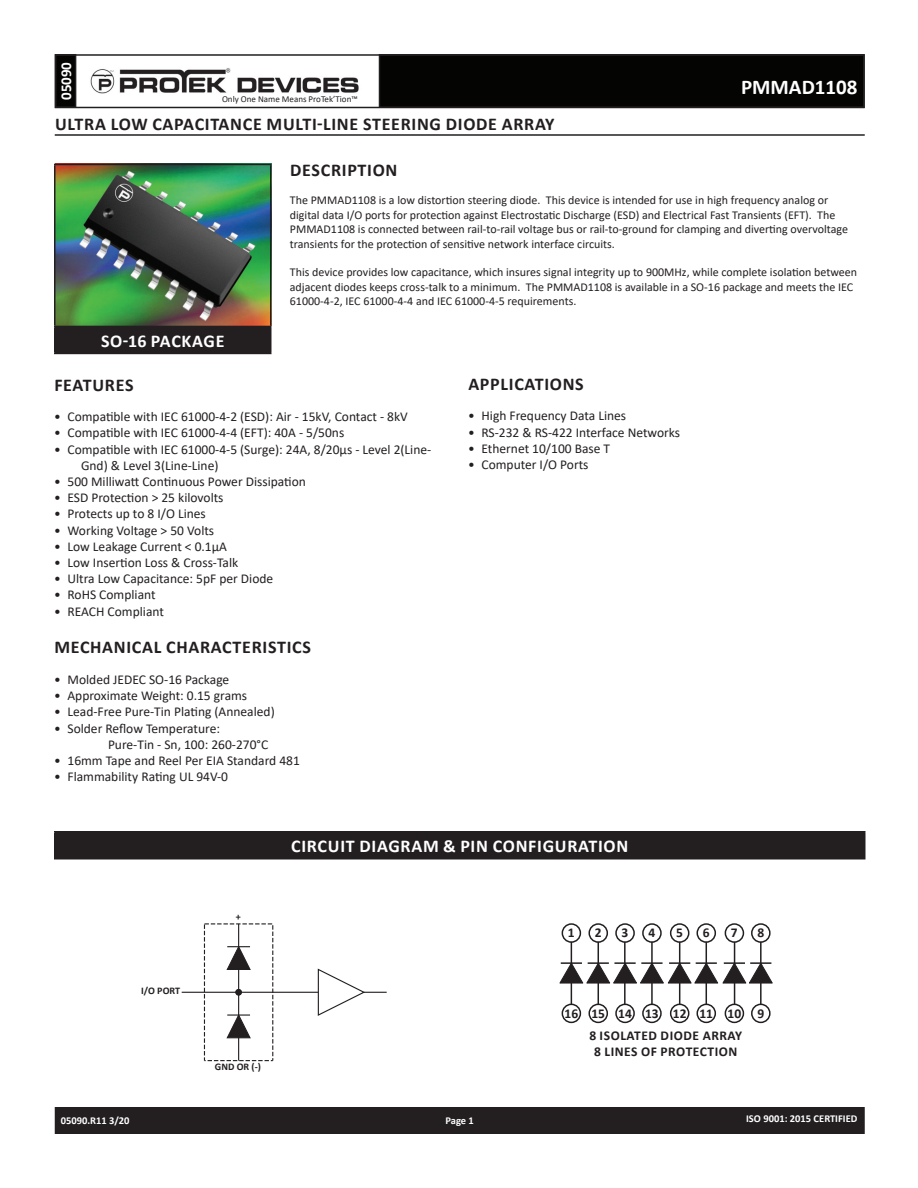
<style>
.page{position:relative;width:918px;height:1188px;background:#fff}
.page>*{position:absolute;margin:0;border:0;box-sizing:border-box;transform-origin:0 0}
.t1{font:700 21px "Calibri";color:#fff}
.t2{font:700 18px "Calibri";letter-spacing:.04em;color:#231f20}
.t3{font:700 18px "Calibri";letter-spacing:.04em;color:#fff}
.t4{font:700 15px "Calibri";color:#fff}
.t5{font:13.5px/16.2px "Calibri";color:#231f20}
.t6{font:700 13.5px "Calibri";color:#231f20}
.t7{font:12px/14.4px "Calibri";color:#231f20}
.t8{font:700 10.5px "Calibri";color:#fff}
.t9{font:700 10.2px "Calibri";color:#231f20}
.t10{font:9px "Calibri";color:#231f20}
</style>
<div class="page">
<div style="left:56px;top:1108px;width:808px;height:25px;background:#231f20"></div>
<div style="left:55px;top:1107px;width:810px;height:27px;border:2px solid #231f20"></div>
<div style="left:56px;top:55px;width:20px;height:52px;background:#040503"></div>
<div style="left:55px;top:54px;width:21px;height:54px;border:2px solid #231f20"></div>
<div style="left:380px;top:55px;width:484px;height:52px;background:#040503"></div>
<div style="left:55px;top:54px;width:810px;height:54px;border:2px solid #231f20"></div>
<img style="left:90px;top:68px;width:269px;height:26px">
<hr style="left:55px;top:134px;width:810px;height:2px;background:#231f20">
<div style="left:55px;top:832px;width:810px;height:27px;background:#231f20"></div>
<hr style="left:54px;top:831px;width:812px;height:1px;background:#231f20">
<hr style="left:54px;top:832px;width:2px;height:26px;background:#231f20">
<hr style="left:864px;top:832px;width:2px;height:26px;background:#231f20">
<hr style="left:54px;top:858px;width:812px;height:2px;background:#231f20">
<img style="left:56px;top:165px;width:214px;height:161px">
<div style="left:55px;top:326px;width:216px;height:27px;background:#231f20"></div>
<hr style="left:54px;top:164px;width:218px;height:1px;background:#231f20">
<hr style="left:54px;top:165px;width:2px;height:161px;background:#231f20">
<hr style="left:270px;top:165px;width:2px;height:161px;background:#231f20">
<hr style="left:54px;top:326px;width:218px;height:1px;background:#231f20">
<hr style="left:54px;top:327px;width:2px;height:26px;background:#231f20">
<hr style="left:270px;top:327px;width:2px;height:26px;background:#231f20">
<hr style="left:54px;top:353px;width:218px;height:1px;background:#231f20">
<hr style="left:571px;top:942px;width:1px;height:62px;background:#231f20">
<div style="left:562px;top:923px;width:19px;height:20px;border:2px solid #231f20;border-radius:50%"></div>
<div style="left:562px;top:1004px;width:19px;height:19px;border:2px solid #231f20;border-radius:50%"></div>
<hr style="left:598px;top:942px;width:1px;height:62px;background:#231f20">
<div style="left:588px;top:923px;width:20px;height:20px;border:2px solid #231f20;border-radius:50%"></div>
<div style="left:588px;top:1004px;width:20px;height:19px;border:2px solid #231f20;border-radius:50%"></div>
<hr style="left:624px;top:942px;width:2px;height:62px;background:#231f20">
<div style="left:615px;top:923px;width:20px;height:20px;border:2px solid #231f20;border-radius:50%"></div>
<div style="left:615px;top:1004px;width:20px;height:19px;border:2px solid #231f20;border-radius:50%"></div>
<hr style="left:651px;top:942px;width:2px;height:62px;background:#231f20">
<div style="left:642px;top:923px;width:20px;height:20px;border:2px solid #231f20;border-radius:50%"></div>
<div style="left:642px;top:1004px;width:20px;height:19px;border:2px solid #231f20;border-radius:50%"></div>
<hr style="left:679px;top:942px;width:1px;height:62px;background:#231f20">
<div style="left:670px;top:923px;width:19px;height:20px;border:2px solid #231f20;border-radius:50%"></div>
<div style="left:670px;top:1004px;width:19px;height:19px;border:2px solid #231f20;border-radius:50%"></div>
<hr style="left:706px;top:942px;width:1px;height:62px;background:#231f20">
<div style="left:696px;top:923px;width:20px;height:20px;border:2px solid #231f20;border-radius:50%"></div>
<div style="left:696px;top:1004px;width:20px;height:19px;border:2px solid #231f20;border-radius:50%"></div>
<hr style="left:734px;top:942px;width:1px;height:62px;background:#231f20">
<div style="left:725px;top:923px;width:19px;height:20px;border:2px solid #231f20;border-radius:50%"></div>
<div style="left:725px;top:1004px;width:19px;height:19px;border:2px solid #231f20;border-radius:50%"></div>
<svg style="left:559px;top:962px;width:214px;height:22px"></svg>
<hr style="left:561px;top:962px;width:21px;height:2px;background:#231f20">
<hr style="left:760px;top:942px;width:2px;height:62px;background:#231f20">
<div style="left:751px;top:923px;width:20px;height:20px;border:2px solid #231f20;border-radius:50%"></div>
<div style="left:751px;top:1004px;width:20px;height:19px;border:2px solid #231f20;border-radius:50%"></div>
<hr style="left:182px;top:992px;width:136px;height:1px;background:#231f20">
<svg style="left:317px;top:968px;width:70px;height:48px"></svg>
<svg style="left:204px;top:923px;width:69px;height:138px"></svg>
<p class="t4" style="left:55px;top:100px;width:40px;rotate:-90deg">05090</p>
<p class="t10" style="left:222px;top:93px;width:137px">Only One Name Means ProTek’Tion™</p>
<h2 class="t2" style="left:55px;top:111px;width:501px">ULTRA LOW CAPACITANCE MULTI-LINE STEERING DIODE ARRAY</h2>
<h1 class="t1" style="left:741px;top:73px;width:118px">PMMAD1108</h1>
<h2 class="t3" style="left:101px;top:328px;width:125px">SO-16 PACKAGE</h2>
<h2 class="t2" style="left:290px;top:157px;width:23px">DESCRIPTIO</h2>
<h2 class="t2" style="left:386px;top:157px;width:13px">N</h2>
<p class="t7" style="left:290px;top:193px;width:560px">The PMMAD1108 is a low distortion steering diode. This device is intended for use in high frequency analog or digital data I/O ports for protection against Electrostatic Discharge (ESD) and Electrical Fast Transients (EFT). The PMMAD1108 is connected between rail-to-rail voltage bus or rail-to-ground for clamping and diverting overvoltage transients for the protection of sensitive network interface circuits.</p>
<p class="t7" style="left:290px;top:265px;width:569px">This device provides low capacitance, which insures signal integrity up to 900MHz, while complete isolation between adjacent diodes keeps cross-talk to a minimum. The PMMAD1108 is available in a SO-16 package and meets the IEC<br>61000-4-2, IEC 61000-4-4 and IEC 61000-4-5 requirements.</p>
<h2 class="t2" style="left:54px;top:372px;width:61px">FEATURES</h2>
<p class="t5" style="left:54px;top:408px;width:355px">• Compatible with IEC 61000-4-2 (ESD): Air - 15kV, Contact - 8kV</p>
<p class="t5" style="left:54px;top:424px;width:292px">• Compatible with IEC 61000-4-4 (EFT): 40A - 5/50ns</p>
<p class="t5" style="left:81px;top:441px;width:352px;text-indent:-27px">• Compatible with IEC 61000-4-5 (Surge): 24A, 8/20µs - Level 2(Line-<br>Gnd) &amp; Level 3(Line-Line)</p>
<p class="t5" style="left:54px;top:473px;width:253px">• 500 Milliwatt Continuous Power Dissipation</p>
<p class="t5" style="left:54px;top:489px;width:171px">• ESD Protection &gt; 25 kilovolts</p>
<p class="t5" style="left:54px;top:505px;width:153px">• Protects up to 8 I/O Lines</p>
<p class="t5" style="left:54px;top:522px;width:162px">• Working Voltage &gt; 50 Volts</p>
<p class="t5" style="left:54px;top:538px;width:175px">• Low Leakage Current &lt; 0.1µA</p>
<p class="t5" style="left:54px;top:554px;width:186px">• Low Insertion Loss &amp; Cross-Talk</p>
<p class="t5" style="left:54px;top:570px;width:221px">• Ultra Low Capacitance: 5pF per Diode</p>
<p class="t5" style="left:54px;top:586px;width:103px">• RoHS Compliant</p>
<p class="t5" style="left:54px;top:603px;width:111px">• REACH Compliant</p>
<h2 class="t2" style="left:54px;top:635px;width:178px">MECHANICAL CHARACTERISTICS</h2>
<p class="t5" style="left:54px;top:671px;width:177px">• Molded JEDEC SO-16 Package</p>
<p class="t5" style="left:54px;top:687px;width:195px">• Approximate Weight: 0.15 grams</p>
<p class="t5" style="left:54px;top:703px;width:222px">• Lead-Free Pure-Tin Plating (Annealed)</p>
<p class="t5" style="left:108px;top:720px;width:162px;text-indent:-54px">• Solder Reflow Temperature:<br>Pure-Tin - Sn, 100: 260-270°C</p>
<p class="t5" style="left:54px;top:752px;width:247px">• 16mm Tape and Reel Per EIA Standard 481</p>
<p class="t5" style="left:54px;top:768px;width:176px">• Flammability Rating UL 94V-0</p>
<h2 class="t2" style="left:468px;top:371px;width:116px">APPLICATIONS</h2>
<p class="t5" style="left:468px;top:408px;width:160px">• High Frequency Data Lines</p>
<p class="t5" style="left:468px;top:424px;width:214px">• RS-232 &amp; RS-422 Interface Networks</p>
<p class="t5" style="left:468px;top:440px;width:144px">• Ethernet 10/100 Base T</p>
<p class="t5" style="left:468px;top:456px;width:122px">• Computer I/O Ports</p>
<p class="t9" style="left:141px;top:984px;width:41px">I/O PORT</p>
<p class="t9" style="left:236px;top:911px;width:7px">+</p>
<p class="t9" style="left:215px;top:1060px;width:48px">GND OR (-)</p>
<h2 class="t3" style="left:291px;top:833px;width:336px">CIRCUIT DIAGRAM &amp; PIN CONFIGURATION</h2>
<p class="t6" style="left:568px;top:924px;width:8px">1</p>
<p class="t6" style="left:595px;top:924px;width:8px">2</p>
<p class="t6" style="left:622px;top:924px;width:8px">3</p>
<p class="t6" style="left:649px;top:924px;width:8px">4</p>
<p class="t6" style="left:676px;top:924px;width:8px">5</p>
<p class="t6" style="left:703px;top:924px;width:8px">6</p>
<p class="t6" style="left:731px;top:924px;width:8px">7</p>
<p class="t6" style="left:757px;top:924px;width:8px">8</p>
<p class="t6" style="left:565px;top:1005px;width:15px">16</p>
<p class="t6" style="left:591px;top:1005px;width:15px">15</p>
<p class="t6" style="left:618px;top:1005px;width:15px">14</p>
<p class="t6" style="left:645px;top:1005px;width:15px">13</p>
<p class="t6" style="left:673px;top:1005px;width:15px">12</p>
<p class="t6" style="left:699px;top:1005px;width:15px">11</p>
<p class="t6" style="left:728px;top:1005px;width:15px">10</p>
<p class="t6" style="left:589px;top:1026px;width:54px">8 ISO LATED</p>
<p class="t6" style="left:661px;top:1026px;width:9px">DIODE</p>
<p class="t6" style="left:703px;top:1026px;width:41px">ARRAY</p>
<p class="t6" style="left:594px;top:1042px;width:75px">8 LINES OF PROTECTIO</p>
<p class="t6" style="left:729px;top:1042px;width:10px">N</p>
<p class="t6" style="left:757px;top:1005px;width:8px">9</p>
<p class="t8" style="left:61px;top:1113px;width:70px">05090.R11 3/20</p>
<p class="t8" style="left:446px;top:1113px;width:30px">PAGE 1</p>
<p class="t8" style="left:746px;top:1111px;width:113px">ISO 9001: 2015 CERTIFIED</p>
</div>
